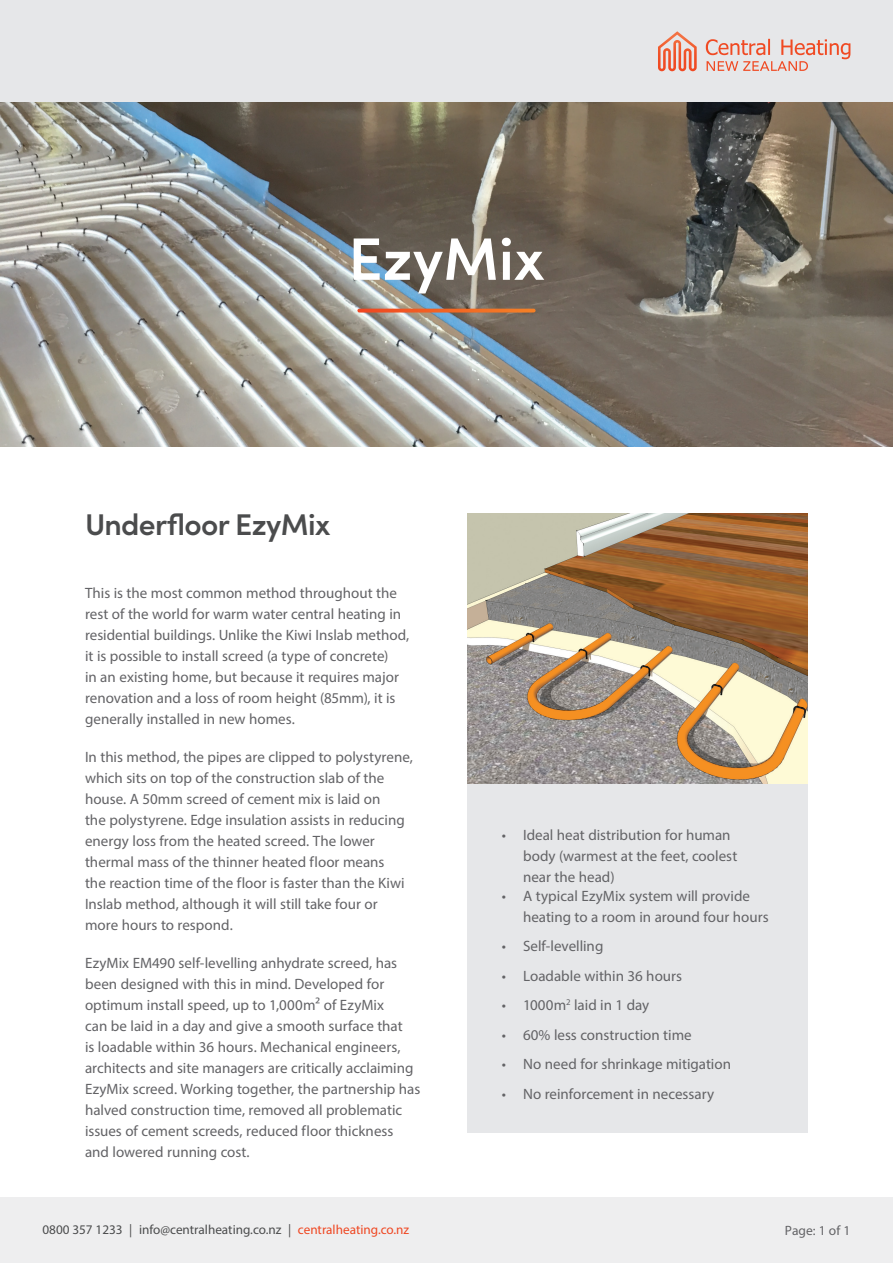
<style>
.page{position:relative;width:893px;height:1263px;background:#fff}
.page>*{position:absolute;margin:0;border:0;box-sizing:border-box;transform-origin:0 0}
.t1{font:600 60px "Sofia Pro";color:#fff}
.t2{font:600 30px "Sofia Pro";letter-spacing:-.02em;color:#4b4c4d}
.t3{font:15px/21px "Myriad Pro";color:#636366}
.t4{font:13.5px "Myriad Pro";letter-spacing:.005em;color:#636366}
.t5{font:13.2px "Myriad Pro";color:#4b4c4d}
.s1{color:#ef4722}
</style>
<div class="page">
<div style="left:0;top:0;width:893px;height:103px;background:#e6e7e9"></div>
<div style="left:0;top:1197px;width:893px;height:66px;background:#eeeeef"></div>
<svg style="left:658px;top:31px;width:39px;height:40px"></svg>
<svg style="left:706px;top:39px;width:144px;height:32px"></svg>
<img style="left:0;top:103px;width:893px;height:343px">
<svg style="left:359px;top:309px;width:175px;height:4px"></svg>
<img style="left:468px;top:514px;width:340px;height:270px">
<div style="left:468px;top:784px;width:340px;height:349px;background:#e6e7e9"></div>
<h1 class="t1" style="left:348px;top:213px;width:198px">EzyMix</h1>
<h2 class="t2" style="left:85px;top:501px;width:247px">Underfloor EzyMix</h2>
<p class="t3" style="left:85px;top:582px;width:326px">This is the most common method throughout the rest of the world for warm water central heating in residential buildings. Unlike the Kiwi Inslab method, it is possible to install screed (a type of concrete)<br>in an existing home, but because it requires major renovation and a loss of room height (85mm), it is generally installed in new homes.</p>
<p class="t3" style="left:85px;top:746px;width:329px">In this method, the pipes are clipped to polystyrene, which sits on top of the construction slab of the house. A 50mm screed of cement mix is laid on<br>the polystyrene. Edge insulation assists in reducing energy loss from the heated screed. The lower thermal mass of the thinner heated floor means<br>the reaction time of the floor is faster than the Kiwi Inslab method, although it will still take four or more hours to respond.</p>
<p class="t3" style="left:85px;top:952px;width:337px">EzyMix EM490 self-levelling anhydrate screed, has been designed with this in mind. Developed for optimum install speed, up to 1,000m² of EzyMix<br>can be laid in a day and give a smooth surface that<br>is loadable within 36 hours. Mechanical engineers, architects and site managers are critically acclaiming EzyMix screed. Working together, the partnership has halved construction time, removed all problematic issues of cement screeds, reduced floor thickness and lowered running cost.</p>
<p class="t3" style="left:523px;top:824px;width:216px;text-indent:-21px">• Ideal heat distribution for human body (warmest at the feet, coolest near the head)</p>
<p class="t3" style="left:523px;top:885px;width:247px;text-indent:-21px">• A typical EzyMix system will provide heating to a room in around four hours</p>
<p class="t3" style="left:502px;top:935px;width:103px">• Self-levelling</p>
<p class="t3" style="left:502px;top:965px;width:182px">• Loadable within 36 hours</p>
<p class="t3" style="left:502px;top:994px;width:149px">• 1000m<sup>2</sup> laid in 1 day</p>
<p class="t3" style="left:502px;top:1024px;width:191px">• 60% less construction time</p>
<p class="t3" style="left:502px;top:1053px;width:231px">• No need for shrinkage mitigation</p>
<p class="t3" style="left:502px;top:1083px;width:214px">• No reinforcement in necessary</p>
<p class="t5" style="left:43px;top:1221px;width:368px">0800 357 1233 | info@centralheating.co.nz | <span class="s1">centralheating.co.nz</span></p>
<p class="t4" style="left:785px;top:1222px;width:67px">Page: 1 of 1</p>
</div>
